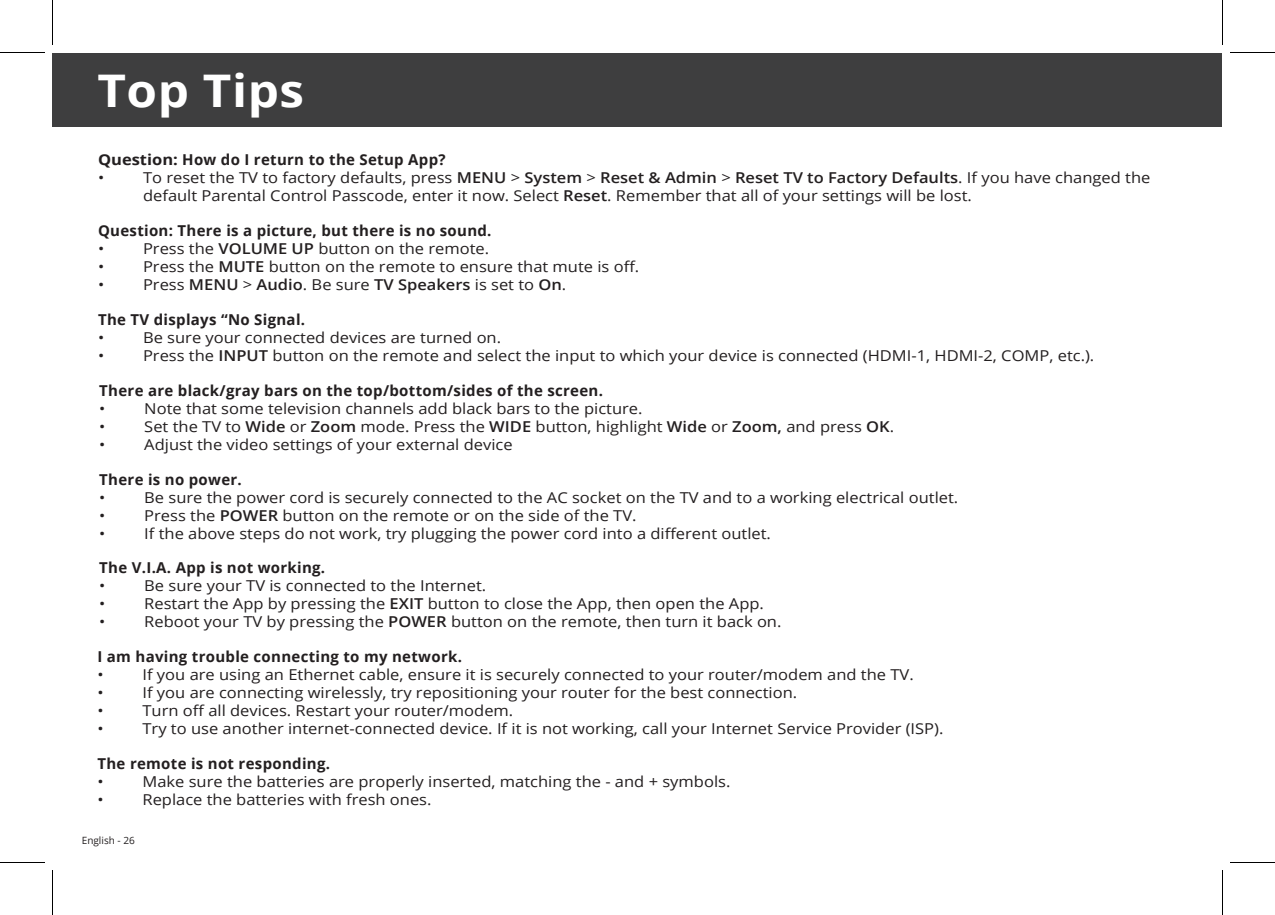
<style>
.page{position:relative;width:1275px;height:915px;background:#fff}
.page>*{position:absolute;margin:0;border:0;box-sizing:border-box;transform-origin:0 0}
.t1{font:700 45px "Open Sans";letter-spacing:.01em;color:#fff;scale:1.1 1}
.t2{font:15px/18px "Open Sans";color:#231f20;scale:1.1 1}
.t3{font:700 15px "Open Sans";letter-spacing:.02em;color:#231f20}
.t4{font:700 15px "Open Sans";letter-spacing:.02em;color:#231f20;scale:1.1 1}
.t5{font:10px "Open Sans";color:#231f20}
.s1{font-weight:600}
</style>
<div class="page">
<div style="left:52px;top:53px;width:1170px;height:73px;background:#3e3e3f"></div>
<hr style="left:0;top:52px;width:45px;height:1px;background:#000">
<hr style="left:1230px;top:52px;width:45px;height:1px;background:#000">
<hr style="left:0;top:862px;width:45px;height:1px;background:#000">
<hr style="left:1230px;top:862px;width:45px;height:1px;background:#000">
<hr style="left:52px;top:0;width:1px;height:45px;background:#000">
<hr style="left:52px;top:870px;width:1px;height:45px;background:#000">
<hr style="left:1222px;top:0;width:1px;height:45px;background:#000">
<hr style="left:1222px;top:870px;width:1px;height:45px;background:#000">
<h2 class="t1" style="left:98px;top:58px;width:189px">Top Tips</h2>
<h3 class="t4" style="left:98px;top:149px;width:318px">Question: How do I return to the Setup App?</h3>
<p class="t2" style="left:98px;top:169px;width:7px">•</p>
<p class="t2" style="left:143px;top:169px;width:917px">To reset the TV to factory defaults, press <span class="s1">MENU</span> &gt; <span class="s1">System</span> &gt; <span class="s1">Reset &amp; Admin</span> &gt; <span class="s1">Reset TV to Factory Defaults</span>. If you have changed the default Parental Control Passcode, enter it now. Select <span class="s1">Reset</span>. Remember that all of your settings will be lost.</p>
<h3 class="t3" style="left:98px;top:220px;width:395px">Question: There is a picture, but there is no sound.</h3>
<p class="t2" style="left:98px;top:239px;width:7px">•</p>
<p class="t2" style="left:143px;top:239px;width:316px">Press the <span class="s1">VOLUME UP</span> button on the remote.</p>
<p class="t2" style="left:98px;top:257px;width:7px">•</p>
<p class="t2" style="left:143px;top:257px;width:453px">Press the <span class="s1">MUTE</span> button on the remote to ensure that mute is off.</p>
<p class="t2" style="left:98px;top:275px;width:7px">•</p>
<p class="t2" style="left:143px;top:275px;width:386px">Press <span class="s1">MENU</span> &gt; <span class="s1">Audio</span>. Be sure <span class="s1">TV Speakers</span> is set to <span class="s1">On</span>.</p>
<h3 class="t3" style="left:98px;top:309px;width:209px">The TV displays “No Signal.</h3>
<p class="t2" style="left:98px;top:328px;width:7px">•</p>
<p class="t2" style="left:143px;top:328px;width:327px">Be sure your connected devices are turned on.</p>
<p class="t2" style="left:98px;top:346px;width:7px">•</p>
<p class="t2" style="left:143px;top:346px;width:866px">Press the <span class="s1">INPUT</span> button on the remote and select the input to which your device is connected (HDMI-1, HDMI-2, COMP, etc.).</p>
<h3 class="t3" style="left:99px;top:380px;width:505px">There are black/gray bars on the top/bottom/sides of the screen.</h3>
<p class="t2" style="left:99px;top:399px;width:7px">•</p>
<p class="t2" style="left:144px;top:399px;width:455px">Note that some television channels add black bars to the picture.</p>
<p class="t2" style="left:99px;top:417px;width:7px">•</p>
<p class="t2" style="left:144px;top:417px;width:683px">Set the TV to <span class="s1">Wide</span> or <span class="s1">Zoom</span> mode. Press the <span class="s1">WIDE</span> button, highlight <span class="s1">Wide</span> or <span class="s1">Zoom,</span> and press <span class="s1">OK</span>.</p>
<p class="t2" style="left:99px;top:435px;width:7px">•</p>
<p class="t2" style="left:144px;top:435px;width:336px">Adjust the video settings of your external device</p>
<h3 class="t3" style="left:99px;top:469px;width:144px">There is no power.</h3>
<p class="t2" style="left:99px;top:488px;width:7px">•</p>
<p class="t2" style="left:144px;top:488px;width:742px">Be sure the power cord is securely connected to the AC socket on the TV and to a working electrical outlet.</p>
<p class="t2" style="left:99px;top:506px;width:7px">•</p>
<p class="t2" style="left:144px;top:506px;width:449px">Press the <span class="s1">POWER</span> button on the remote or on the side of the TV.</p>
<p class="t2" style="left:99px;top:524px;width:7px">•</p>
<p class="t2" style="left:144px;top:524px;width:571px">If the above steps do not work, try plugging the power cord into a different outlet.</p>
<h3 class="t3" style="left:99px;top:557px;width:227px">The V.I.A. App is not working.</h3>
<p class="t2" style="left:99px;top:577px;width:7px">•</p>
<p class="t2" style="left:144px;top:577px;width:312px">Be sure your TV is connected to the Internet.</p>
<p class="t2" style="left:99px;top:595px;width:7px">•</p>
<p class="t2" style="left:144px;top:595px;width:565px">Restart the App by pressing the <span class="s1">EXIT</span> button to close the App, then open the App.</p>
<p class="t2" style="left:99px;top:613px;width:7px">•</p>
<p class="t2" style="left:144px;top:613px;width:581px">Reboot your TV by pressing the <span class="s1">POWER</span> button on the remote, then turn it back on.</p>
<h3 class="t3" style="left:98px;top:646px;width:366px">I am having trouble connecting to my network.</h3>
<p class="t2" style="left:98px;top:665px;width:7px">•</p>
<p class="t2" style="left:142px;top:665px;width:703px">If you are using an Ethernet cable, ensure it is securely connected to your router/modem and the TV.</p>
<p class="t2" style="left:98px;top:683px;width:7px">•</p>
<p class="t2" style="left:142px;top:683px;width:597px">If you are connecting wirelessly, try repositioning your router for the best connection.</p>
<p class="t2" style="left:98px;top:701px;width:7px">•</p>
<p class="t2" style="left:142px;top:701px;width:339px">Turn off all devices. Restart your router/modem.</p>
<p class="t2" style="left:98px;top:719px;width:7px">•</p>
<p class="t2" style="left:142px;top:719px;width:730px">Try to use another internet-connected device. If it is not working, call your Internet Service Provider (ISP).</p>
<h3 class="t3" style="left:98px;top:753px;width:234px">The remote is not responding.</h3>
<p class="t2" style="left:98px;top:772px;width:7px">•</p>
<p class="t2" style="left:142px;top:772px;width:536px">Make sure the batteries are properly inserted, matching the - and + symbols.</p>
<p class="t2" style="left:98px;top:790px;width:7px">•</p>
<p class="t2" style="left:142px;top:790px;width:264px">Replace the batteries with fresh ones.</p>
<p class="t5" style="left:82px;top:833px;width:55px">English - 26</p>
</div>
